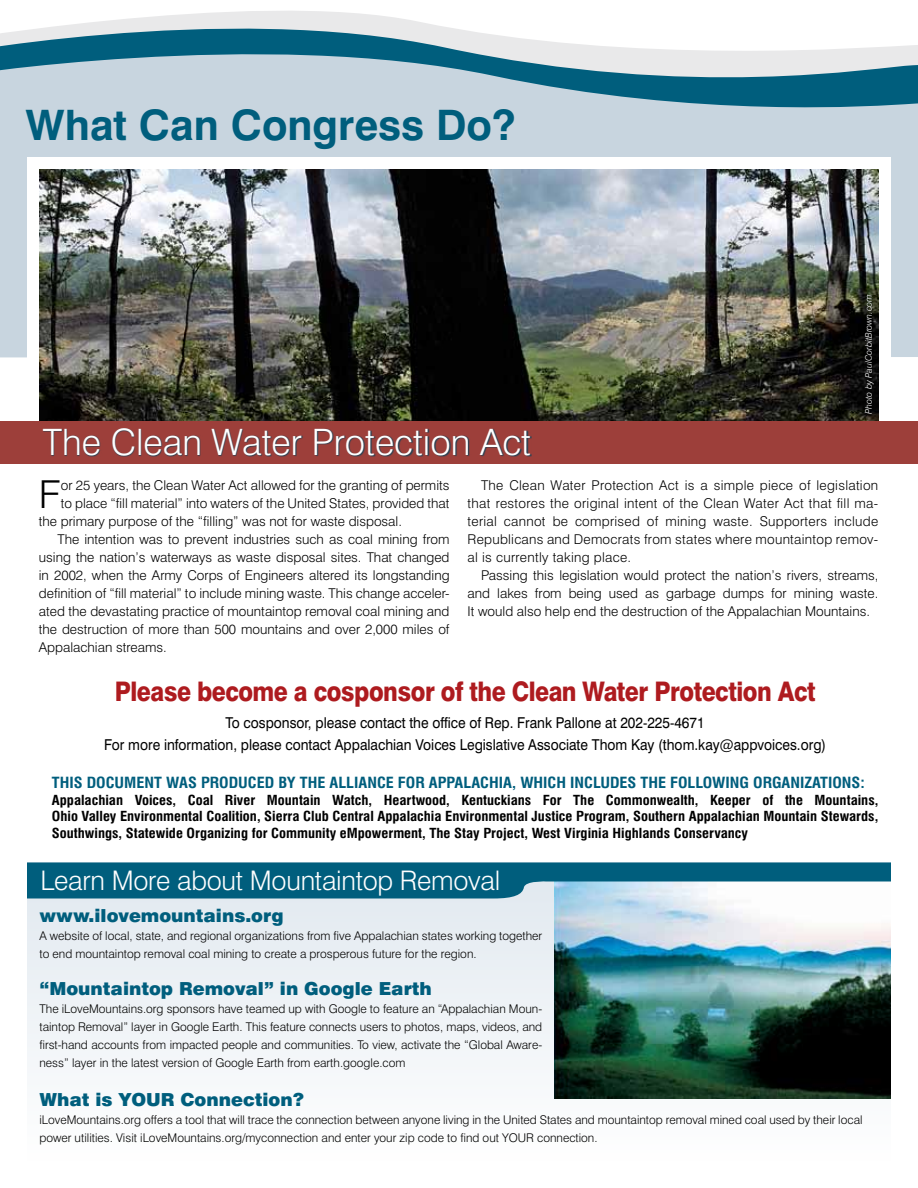
<style>
.page{position:relative;width:918px;height:1188px;background:#fff}
.page>*{position:absolute;margin:0;border:0;box-sizing:border-box;transform-origin:0 0}
.t1{font:700 42px "Swiss 721 BT";color:#005e7d}
.t2{font:300 38.55px "Swiss 721 BT";color:#000}
.t3{font:300 36.45px "Swiss 721 BT";color:#fff}
.t4{font:800 27px "Swiss 721 BT";letter-spacing:-.02em;color:#ae1b1f;scale:.87 1}
.t5{font:300 27px "Swiss 721 BT";letter-spacing:-.01em;color:#fff}
.t6{font:900 18px "Swiss 721 BT";color:#005e7d}
.t7{font:15px/21.8px "Swiss 721 BT";color:#000;text-align:center;scale:.92 1}
.t8{font:700 condensed 15px "Swiss 721 BT";color:#005e7d;scale:1.08 1}
.t9{font:300 13.5px/18px "Swiss 721 BT";color:#000;text-align:justify}
.t10{font:700 condensed 13.5px/16.5px "Swiss 721 BT";color:#000;text-align:justify;scale:1.08 1}
.t11{font:300 12px/18px "Swiss 721 BT";color:#000}
.t12{font:italic 300 9px "Swiss 721 BT";color:#fff}
</style>
<div class="page">
<svg style="left:53px;top:11px;width:391px;height:16px;fill:#e9e9ea"></svg>
<svg style="left:0;top:27px;width:918px;height:330px;background:#aac4d0"></svg>
<div style="left:27px;top:898px;width:527px;height:169px;background:#ecf1f5"></div>
<img style="left:554px;top:898px;width:337px;height:201px">
<svg style="left:27px;top:862px;width:864px;height:36px;background:#2f7c96"></svg>
<div style="left:27px;top:157px;width:864px;height:232px;background:#fff"></div>
<img style="left:39px;top:170px;width:839px;height:252px">
<div style="left:0;top:422px;width:918px;height:42px;background:#9d3f3a"></div>
<div style="left:44px;top:429px;width:488px;height:28px;background:#00435c;opacity:.75"></div>
<div style="left:865px;top:295px;width:10px;height:121px;background:#000;opacity:.75"></div>
<h1 class="t1" style="left:26px;top:100px;width:492px">What Can Congress Do?</h1>
<h3 class="t3" style="left:43px;top:420px;width:490px">The Clean Water Protection Act</h3>
<p class="t12" style="left:863px;top:414px;width:121px;rotate:-90deg">Photo by PaulCorbitBrown.com</p>
<h2 class="t2" style="left:39px;top:471px;width:24px">F</h2>
<p class="t9" style="left:61px;top:477px;width:390px">or 25 years, the Clean Water Act allowed for the granting of permits</p>
<p class="t9" style="left:61px;top:495px;width:390px">to place “fill material” into waters of the United States, provided that</p>
<p class="t9" style="left:39px;top:513px;width:365px">the primary purpose of the “filling” was not for waste disposal.</p>
<p class="t9" style="left:57px;top:531px;width:394px">The intention was to prevent industries such as coal mining from</p>
<p class="t9" style="left:39px;top:549px;width:412px">using the nation’s waterways as waste disposal sites. That changed</p>
<p class="t9" style="left:39px;top:567px;width:412px">in 2002, when the Army Corps of Engineers altered its longstanding</p>
<p class="t9" style="left:39px;top:585px;width:412px">definition of “fill material” to include mining waste. This change acceler-</p>
<p class="t9" style="left:39px;top:603px;width:412px">ated the devastating practice of mountaintop removal coal mining and</p>
<p class="t9" style="left:39px;top:621px;width:412px">the destruction of more than 500 mountains and over 2,000 miles of</p>
<p class="t9" style="left:39px;top:639px;width:129px">Appalachian streams.</p>
<p class="t9" style="left:468px;top:477px;width:412px;text-indent:13px">The Clean Water Protection Act is a simple piece of legislation that restores the original intent of the Clean Water Act that fill ma&shy;terial cannot be comprised of mining waste. Supporters include Republicans and Democrats from states where mountaintop remov&shy;al is currently taking place.</p>
<p class="t9" style="left:468px;top:566px;width:412px;text-indent:13px">Passing this legislation would protect the nation’s rivers, streams, and lakes from being used as garbage dumps for mining waste.<br>It would also help end the destruction of the Appalachian Mountains.</p>
<h3 class="t4" style="left:115px;top:675px;width:807px">Please become a cosponsor of the Clean Water Protection Act</h3>
<p class="t7" style="left:104px;top:712px;width:786px">To cosponsor, please contact the office of Rep. Frank Pallone at 202-225-4671<br>For more information, please contact Appalachian Voices Legislative Associate Thom Kay (thom.kay@appvoices.org)</p>
<p class="t8" style="left:52px;top:774px;width:301px">This document was produced by the ALLIANCE</p>
<p class="t8" style="left:398px;top:774px;width:434px">FOR APPALACHIA, which includes the following organizations:</p>
<p class="t10" style="left:52px;top:792px;width:767px">Appalachian Voices, Coal River Mountain Watch, Heartwood, Kentuckians For The Commonwealth, Keeper of the Mountains, Ohio Valley Environmental Coalition, Sierra Club Central Appalachia Environmental Justice Program, Southern Appalachian Mountain Stewards, Southwings, Statewide Organizing for Community eMpowerment, The Stay Project, West Virginia Highlands Conservancy</p>
<h3 class="t5" style="left:40px;top:864px;width:461px">Learn More about Mountaintop Removal</h3>
<h3 class="t6" style="left:39px;top:905px;width:246px">www.ilovemountains.org</h3>
<p class="t11" style="left:39px;top:927px;width:504px">A website of local, state, and regional organizations from five Appalachian states working together to end mountaintop removal coal mining to create a prosperous future for the region.</p>
<h3 class="t6" style="left:39px;top:977px;width:394px">“Mountaintop Removal” in Google Earth</h3>
<p class="t11" style="left:39px;top:999px;width:504px;text-align:justify">The iLoveMountains.org sponsors have teamed up with Google to feature an “Appalachian Moun&shy;taintop Removal” layer in Google Earth. This feature connects users to photos, maps, videos, and first-hand accounts from impacted people and communities. To view, activate the “Global Aware&shy;ness” layer in the latest version of Google Earth from earth.google.com</p>
<h3 class="t6" style="left:39px;top:1089px;width:266px">What is YOUR Connection?</h3>
<p class="t11" style="left:39px;top:1111px;width:825px">iLoveMountains.org offers a tool that will trace the connection between anyone living in the United States and mountaintop removal mined coal used by their local power utilities. Visit iLoveMountains.org/myconnection and enter your zip code to find out YOUR connection.</p>
</div>
